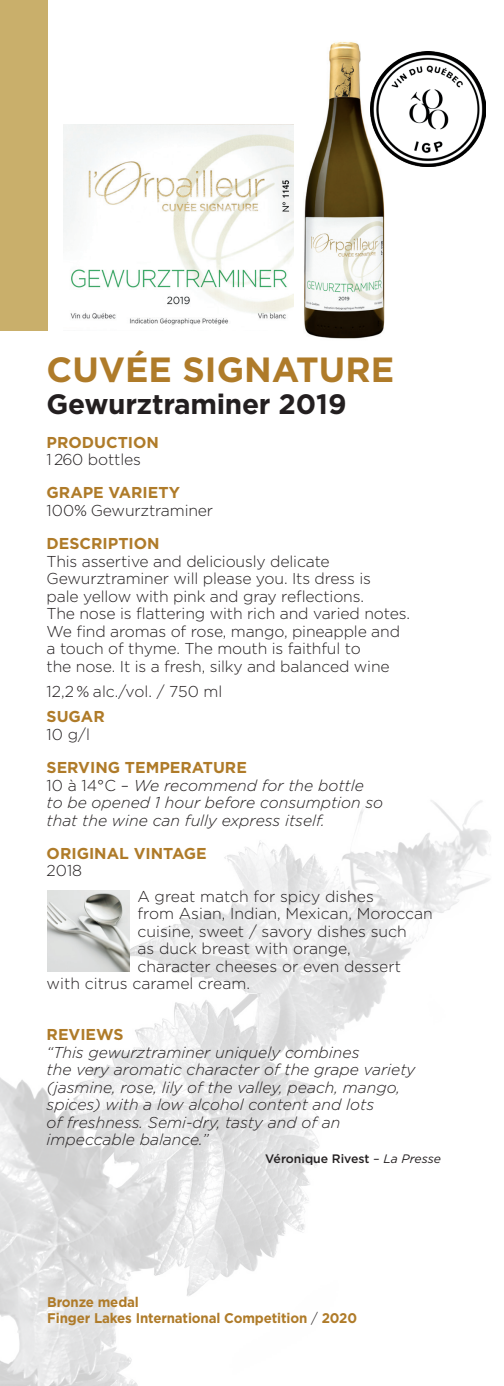
<style>
.page{position:relative;width:504px;height:1386px;background:#fff}
.page>*{position:absolute;margin:0;border:0;box-sizing:border-box;transform-origin:0 0}
.t1{font:700 35px "Gotham";color:#af7b29}
.t2{font:700 28px "Gotham";letter-spacing:-.01em;color:#231f20}
.t3{font:300 15.75px/17.5px "Gotham";letter-spacing:-.01em;color:#231f20}
.t4{font:italic 300 15.75px/17.5px "Gotham";color:#231f20}
.t5{font:700 15.75px "Gotham";color:#af7b29}
.t6{font:700 14px/15.8px "Gotham";letter-spacing:-.01em;color:#af7b29;scale:.95 1}
.t7{font:500 12.25px "Gotham";color:#231f20}
.s1{font-weight:700;font-style:normal;color:#af7b29}
.s2{font-style:normal}
.s3{font-weight:400;font-style:italic}
.s4{font-weight:300;color:#231f20}
</style>
<div class="page">
<div style="left:0;top:0;width:47px;height:330px;background:#c9af6b"></div>
<img style="left:304px;top:42px;width:81px;height:297px">
<img style="left:63px;top:125px;width:231px;height:200px">
<img style="left:0;top:800px;width:491px;height:586px">
<img style="left:47px;top:890px;width:83px;height:81px">
<img style="left:371px;top:52px;width:115px;height:115px">
<h1 class="t1" style="left:47px;top:346px;width:349px">CUVÉE SIGNATURE</h1>
<h2 class="t2" style="left:47px;top:386px;width:302px">Gewurztraminer 2019</h2>
<p class="t5" style="left:47px;top:432px;width:114px">PRODUCTION</p>
<p class="t3" style="left:47px;top:450px;width:96px">1 260 bottles</p>
<p class="t5" style="left:47px;top:482px;width:135px">GRAPE VARIETY</p>
<p class="t3" style="left:47px;top:501px;width:168px">100% Gewurztraminer</p>
<p class="t5" style="left:47px;top:533px;width:115px">DESCRIPTION</p>
<p class="t3" style="left:47px;top:552px;width:365px">This assertive and deliciously delicate Gewurztraminer will please you. Its dress is<br>pale yellow with pink and gray reflections.<br>The nose is flattering with rich and varied notes.<br>We find aromas of rose, mango, pineapple and a touch of thyme. The mouth is faithful to<br>the nose. It is a fresh, silky and balanced wine</p>
<p class="t3" style="left:47px;top:682px;width:177px">12,2 % alc./vol. / 750 ml</p>
<p class="t5" style="left:47px;top:706px;width:60px">SUGAR</p>
<p class="t3" style="left:47px;top:725px;width:45px">10 g/l</p>
<p class="t4" style="left:47px;top:758px;width:338px"><span class="s1">SERVING TEMPERATURE<br></span><span class="s2">10 à 14°C –</span> We recommend for the bottle to be opened 1 hour before consumption so that the wine can fully express itself.</p>
<p class="t5" style="left:47px;top:843px;width:162px">ORIGINAL VINTAGE</p>
<p class="t3" style="left:47px;top:862px;width:37px">2018</p>
<p class="t3" style="left:137px;top:887px;width:238px">A great match for spicy dishes</p>
<p class="t3" style="left:137px;top:905px;width:297px">from Asian, Indian, Mexican, Moroccan</p>
<p class="t3" style="left:137px;top:922px;width:271px">cuisine, sweet / savory dishes such</p>
<p class="t3" style="left:137px;top:940px;width:215px">as duck breast with orange,</p>
<p class="t3" style="left:137px;top:957px;width:265px">character cheeses or even dessert</p>
<p class="t3" style="left:47px;top:975px;width:205px">with citrus caramel cream.</p>
<p class="t5" style="left:47px;top:1024px;width:79px">REVIEWS</p>
<p class="t4" style="left:47px;top:1043px;width:370px">“This gewurztraminer uniquely combines<br>the very aromatic character of the grape variety (jasmine, rose, lily of the valley, peach, mango, spices) with a low alcohol content and lots<br>of freshness. Semi-dry, tasty and of an impeccable balance.”</p>
<p class="t7" style="left:265px;top:1150px;width:177px">Véronique Rivest <span class="s3">– La Presse</span></p>
<p class="t6" style="left:47px;top:1294px;width:328px">Bronze medal<br>Finger Lakes International Competition <span class="s4">/</span> 2020</p>
</div>
